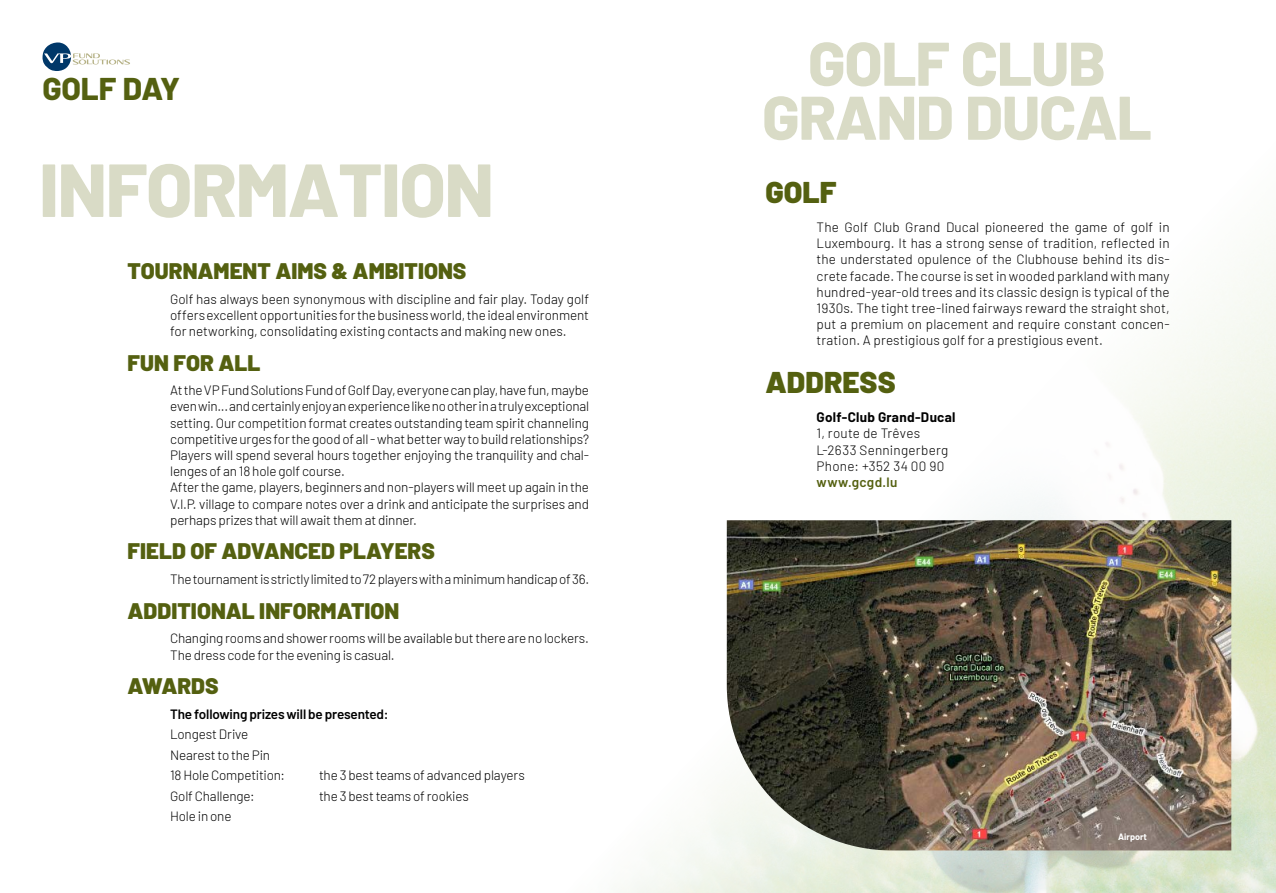
<style>
.page{position:relative;width:1276px;height:893px;background:#fff}
.page>*{position:absolute;margin:0;border:0;box-sizing:border-box;transform-origin:0 0}
.t1{font:800 75px "Barlow";letter-spacing:-.02em;color:#d9dbc6}
.t2{font:800 61.5px/54px "Barlow";letter-spacing:-.02em;color:#d9dbc6;text-align:center}
.t3{font:800 31.5px "Barlow";letter-spacing:-.01em;color:#546010}
.t4{font:900 30px "Barlow";color:#546010}
.t5{font:900 22.5px "Barlow";color:#546010}
.t6{font:300 13.5px/16.2px "Barlow";letter-spacing:-.015em;color:#000}
.t7{font:300 13.5px/16.2px "Barlow";letter-spacing:.02em;color:#000}
.t8{font:600 13.5px "Barlow";letter-spacing:-.015em;color:#000}
.t9{font:700 13.5px "Barlow";letter-spacing:.02em;color:#000}
.t10{font:600 13.5px "Barlow";letter-spacing:.025em;color:#546010}
.t11{font:700 9px "Barlow";color:#fff}
</style>
<div class="page">
<img style="left:620px;top:251px;width:656px;height:642px">
<img style="left:727px;top:520px;width:504px;height:330px">
<svg style="left:42px;top:42px;width:88px;height:29px"></svg>
<h3 class="t3" style="left:43px;top:65px;width:139px">GOLF DAY</h3>
<h1 class="t1" style="left:39px;top:134px;width:456px">INFORMATION</h1>
<h3 class="t5" style="left:128px;top:254px;width:340px">TOURNAMENT AIMS &amp; AMBITIONS</h3>
<p class="t6" style="left:170px;top:290px;width:420px;text-align:justify">Golf has always been synonymous with discipline and fair play. Today golf offers excellent opportunities for the business world, the ideal environment for networking, consolidating existing contacts and making new ones.</p>
<h3 class="t5" style="left:128px;top:345px;width:134px">FUN FOR ALL</h3>
<p class="t6" style="left:170px;top:381px;width:420px">At the VP Fund Solutions Fund of Golf Day, everyone can play, have fun, maybe even win... and certainly enjoy an experience like no other in a truly exceptional setting. Our competition format creates outstanding team spirit channeling competitive urges for the good of all - what better way to build relationships?<br>Players will spend several hours together enjoying the tranquility and chal&shy;lenges of an 18 hole golf course.<br>After the game, players, beginners and non-players will meet up again in the V.I.P. village to compare notes over a drink and anticipate the surprises and perhaps prizes that will await them at dinner.</p>
<h3 class="t5" style="left:128px;top:534px;width:309px">FIELD OF ADVANCED PLAYERS</h3>
<p class="t6" style="left:170px;top:570px;width:420px">The tournament is strictly limited to 72 players with a minimum handicap of 36.</p>
<h3 class="t5" style="left:128px;top:594px;width:273px">ADDITIONAL INFORMATION</h3>
<p class="t6" style="left:170px;top:629px;width:420px">Changing rooms and shower rooms will be available but there are no lockers.<br>The dress code for the evening is casual.</p>
<h3 class="t5" style="left:128px;top:669px;width:93px">AWARDS</h3>
<p class="t8" style="left:170px;top:704px;width:220px">The following prizes will be presented:</p>
<p class="t6" style="left:170px;top:723px;width:116px;line-height:20.4px">Longest Drive<br>Nearest to the Pin<br>18 Hole Competition:</p>
<p class="t6" style="left:319px;top:766px;width:207px">the 3 best teams of advanced players</p>
<p class="t6" style="left:170px;top:787px;width:86px">Golf Challenge:</p>
<p class="t6" style="left:319px;top:787px;width:151px">the 3 best teams of rookies</p>
<p class="t6" style="left:170px;top:807px;width:63px">Hole in one</p>
<h2 class="t2" style="left:762px;top:32px;width:391px">GOLF CLUB<br>GRAND DUCAL</h2>
<h3 class="t4" style="left:765px;top:170px;width:72px">GOLF</h3>
<p class="t6" style="left:816px;top:218px;width:354px;text-align:justify">The Golf Club Grand Ducal pioneered the game of golf in Luxembourg. It has a strong sense of tradition, reflected in the understated opulence of the Clubhouse behind its dis&shy;crete facade. The course is set in wooded parkland with many hundred-year-old trees and its classic design is typical of the 1930s. The tight tree-lined fairways reward the straight shot, put a premium on placement and require constant concen&shy;tration. A prestigious golf for a prestigious event.</p>
<h3 class="t4" style="left:765px;top:360px;width:132px">ADDRESS</h3>
<p class="t9" style="left:816px;top:407px;width:140px">Golf-Club Grand-Ducal</p>
<p class="t7" style="left:816px;top:424px;width:133px">1, route de Trêves<br>L-2633 Senningerberg<br>Phone: +352 34 00 90</p>
<p class="t10" style="left:816px;top:472px;width:82px">www.gcgd.lu</p>
<p class="t11" style="left:1118px;top:830px;width:30px">Airport</p>
</div>
